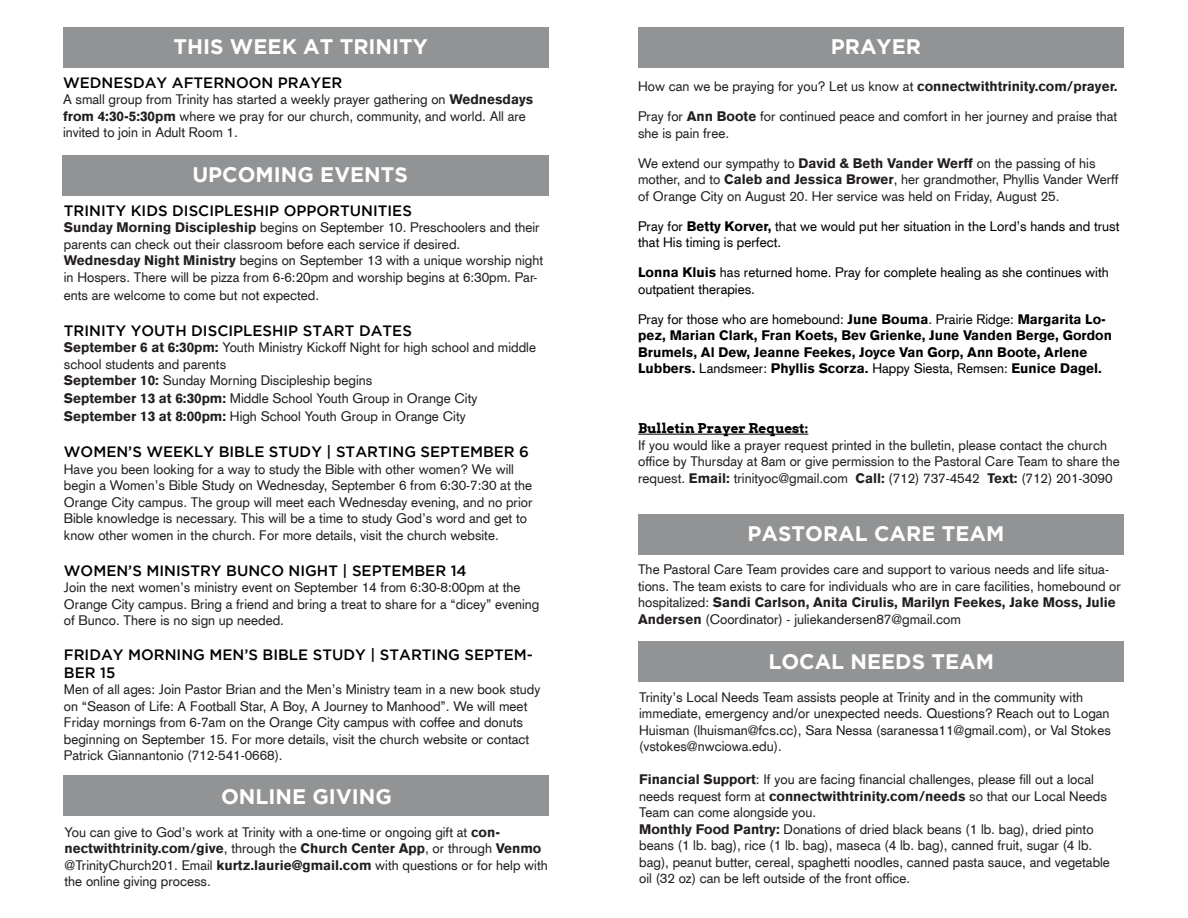
<style>
.page{position:relative;width:1188px;height:918px;background:#fff}
.page>*{position:absolute;margin:0;border:0;box-sizing:border-box;transform-origin:0 0}
.t1{font:700 21px "Gotham";color:#fff}
.t2{font:500 15px/18px "Gotham";color:#000}
.t3{font:13.5px/16.5px "Akzidenz Grotesk CE";color:#231f20}
.t4{font:900 13.5px/16.5px "Akzidenz Grotesk CE";color:#000}
.t5{font:13.5px/16.5px "Akzidenz Grotesk CE";color:#000}
.s1{font-weight:900}
.s2{font-weight:400}
.s3{font-family:"Arvo";font-weight:700;color:#000}
</style>
<div class="page">
<div style="left:638px;top:27px;width:486px;height:41px;background:#919394"></div>
<div style="left:638px;top:641px;width:486px;height:41px;background:#919394"></div>
<hr style="left:638px;top:434px;width:170px;height:1px;background:#000">
<div style="left:638px;top:514px;width:486px;height:41px;background:#919394"></div>
<div style="left:63px;top:27px;width:486px;height:41px;background:#919394"></div>
<div style="left:62px;top:155px;width:486px;height:41px;background:#919394"></div>
<div style="left:63px;top:775px;width:486px;height:41px;background:#919394"></div>
<p class="t1" style="left:174px;top:35px;width:256px">THIS WEEK AT TRINITY</p>
<p class="t2" style="left:63px;top:73px;width:281px">WEDNESDAY AFTERNOON PRAYER</p>
<p class="t3" style="left:63px;top:91px;width:472px">A small group from Trinity has started a weekly prayer gathering on <span class="s1">Wednesdays from 4:30-5:30pm</span> where we pray for our church, community, and world. All are invited to join in Adult Room 1.</p>
<p class="t1" style="left:192px;top:163px;width:217px">UPCOMING EVENTS</p>
<p class="t2" style="left:64px;top:201px;width:350px">TRINITY KIDS DISCIPLESHIP OPPORTUNITIES</p>
<p class="t3" style="left:64px;top:219px;width:477px"><span class="s1">Sunday Morning Discipleship</span> begins on September 10. Preschoolers and their parents can check out their classroom before each service if desired.</p>
<p class="t3" style="left:64px;top:252px;width:481px"><span class="s1">Wednesday Night Ministry</span> begins on September 13 with a unique worship night in Hospers. There will be pizza from 6-6:20pm and worship begins at 6:30pm. Par-</p>
<p class="t3" style="left:64px;top:287px;width:257px">ents are welcome to come but not expected.</p>
<p class="t2" style="left:64px;top:321px;width:350px">TRINITY YOUTH DISCIPLESHIP START DATES</p>
<p class="t3" style="left:64px;top:339px;width:474px"><span class="s1">September 6 at 6:30pm:</span> Youth Ministry Kickoff Night for high school and middle school students and parents</p>
<p class="t3" style="left:64px;top:372px;width:310px"><span class="s1">September 10:</span> Sunday Morning Discipleship begins</p>
<p class="t3" style="left:64px;top:390px;width:415px"><span class="s1">September 13 at 6:30pm:</span> Middle School Youth Group in Orange City</p>
<p class="t3" style="left:64px;top:408px;width:403px"><span class="s1">September 13 at 8:00pm:</span> High School Youth Group in Orange City</p>
<p class="t2" style="left:64px;top:443px;width:467px">WOMEN’S WEEKLY BIBLE STUDY | STARTING SEPTEMBER 6</p>
<p class="t3" style="left:64px;top:461px;width:470px">Have you been looking for a way to study the Bible with other women? We will begin a Women’s Bible Study on Wednesday, September 6 from 6:30-7:30 at the Orange City campus. The group will meet each Wednesday evening, and no prior Bible knowledge is necessary. This will be a time to study God’s word and get to know other women in the church. For more details, visit the church website.</p>
<p class="t2" style="left:64px;top:561px;width:404px">WOMEN’S MINISTRY BUNCO NIGHT | SEPTEMBER 14</p>
<p class="t3" style="left:64px;top:579px;width:477px">Join the next women’s ministry event on September 14 from 6:30-8:00pm at the<br>Orange City campus. Bring a friend and bring a treat to share for a “dicey” evening of Bunco. There is no sign up needed.</p>
<p class="t2" style="left:64px;top:645px;width:471px">FRIDAY MORNING MEN’S BIBLE STUDY | STARTING SEPTEM-<br>BER 15</p>
<p class="t3" style="left:64px;top:681px;width:478px">Men of all ages: Join Pastor Brian and the Men’s Ministry team in a new book study on “Season of Life: A Football Star, A Boy, A Journey to Manhood”. We will meet Friday mornings from 6-7am on the Orange City campus with coffee and donuts beginning on September 15. For more details, visit the church website or contact Patrick Giannantonio (712-541-0668).</p>
<p class="t1" style="left:221px;top:784px;width:172px">ONLINE GIVING</p>
<p class="t3" style="left:65px;top:824px;width:485px">You can give to God’s work at Trinity with a one-time or ongoing gift at <span class="s1">con&shy;nectwithtrinity.com/give</span>, through the <span class="s1">Church Center App</span>, or through <span class="s1">Venmo </span>@TrinityChurch201. Email <span class="s1">kurtz.laurie@gmail.com</span> with questions or for help with the online giving process.</p>
<p class="t1" style="left:831px;top:35px;width:92px">PRAYER</p>
<p class="t3" style="left:638px;top:78px;width:481px">How can we be praying for you? Let us know at <span class="s1">connectwithtrinity.com/prayer.</span></p>
<p class="t3" style="left:638px;top:108px;width:481px">Pray for <span class="s1">Ann Boote</span> for continued peace and comfort in her journey and praise that she is pain free.</p>
<p class="t3" style="left:638px;top:154px;width:482px">We extend our sympathy to <span class="s1">David &amp; Beth Vander Werff</span> on the passing of his mother, and to <span class="s1">Caleb and Jessica Brower</span>, her grandmother, Phyllis Vander Werff of Orange City on August 20. Her service was held on Friday, August 25.</p>
<p class="t5" style="left:638px;top:217px;width:483px">Pray for <span class="s1">Betty Korver,</span> that we would put her situation in the Lord’s hands and trust that His timing is perfect.</p>
<p class="t5" style="left:638px;top:264px;width:472px"><span class="s1">Lonna Kluis</span> has returned home. Pray for complete healing as she continues with outpatient therapies.</p>
<p class="t4" style="left:638px;top:311px;width:475px"><span class="s2">Pray for those who are homebound:</span> June Bouma<span class="s2">. Prairie Ridge:</span> Margarita Lo&shy;pez, Marian Clark, Fran Koets, Bev Grienke, June Vanden Berge, Gordon Brumels, Al Dew, Jeanne Feekes, Joyce Van Gorp, Ann Boote, Arlene Lubbers. <span class="s2">Landsmeer:</span> Phyllis Scorza. <span class="s2">Happy Siesta, Remsen:</span> Eunice Dagel.</p>
<p class="t3" style="left:638px;top:420px;width:483px"><span class="s3">Bulletin Prayer Request:<br></span>If you would like a prayer request printed in the bulletin, please contact the church office by Thursday at 8am or give permission to the Pastoral Care Team to share the request. <span class="s1">Email:</span> trinityoc@gmail.com <span class="s1">Call:</span> (712) 737-4542 <span class="s1">Text:</span> (712) 201-3090</p>
<p class="t1" style="left:748px;top:521px;width:258px">PASTORAL CARE TEAM</p>
<p class="t3" style="left:638px;top:561px;width:484px">The Pastoral Care Team provides care and support to various needs and life situa&shy;tions. The team exists to care for individuals who are in care facilities, homebound or hospitalized: <span class="s1">Sandi Carlson, Anita Cirulis, Marilyn Feekes, Jake Moss, Julie Andersen</span> (Coordinator) - juliekandersen87@gmail.com</p>
<p class="t1" style="left:768px;top:650px;width:227px">LOCAL NEEDS TEAM</p>
<p class="t3" style="left:639px;top:689px;width:473px">Trinity’s Local Needs Team assists people at Trinity and in the community with immediate, emergency and/or unexpected needs. Questions? Reach out to Logan<br>Huisman (lhuisman@fcs.cc), Sara Nessa (saranessa11@gmail.com), or Val Stokes</p>
<p class="t3" style="left:639px;top:738px;width:144px">(vstokes@nwciowa.edu).</p>
<p class="t3" style="left:639px;top:771px;width:469px"><span class="s1">Financial Support</span>: If you are facing financial challenges, please fill out a local needs request form at <span class="s1">connectwithtrinity.com/needs</span> so that our Local Needs<br>Team can come alongside you.</p>
<p class="t3" style="left:639px;top:821px;width:472px"><span class="s1">Monthly Food Pantry:</span> Donations of dried black beans (1 lb. bag), dried pinto beans (1 lb. bag), rice (1 lb. bag), maseca (4 lb. bag), canned fruit, sugar (4 lb. bag), peanut butter, cereal, spaghetti noodles, canned pasta sauce, and vegetable oil (32 oz) can be left outside of the front office.</p>
</div>
